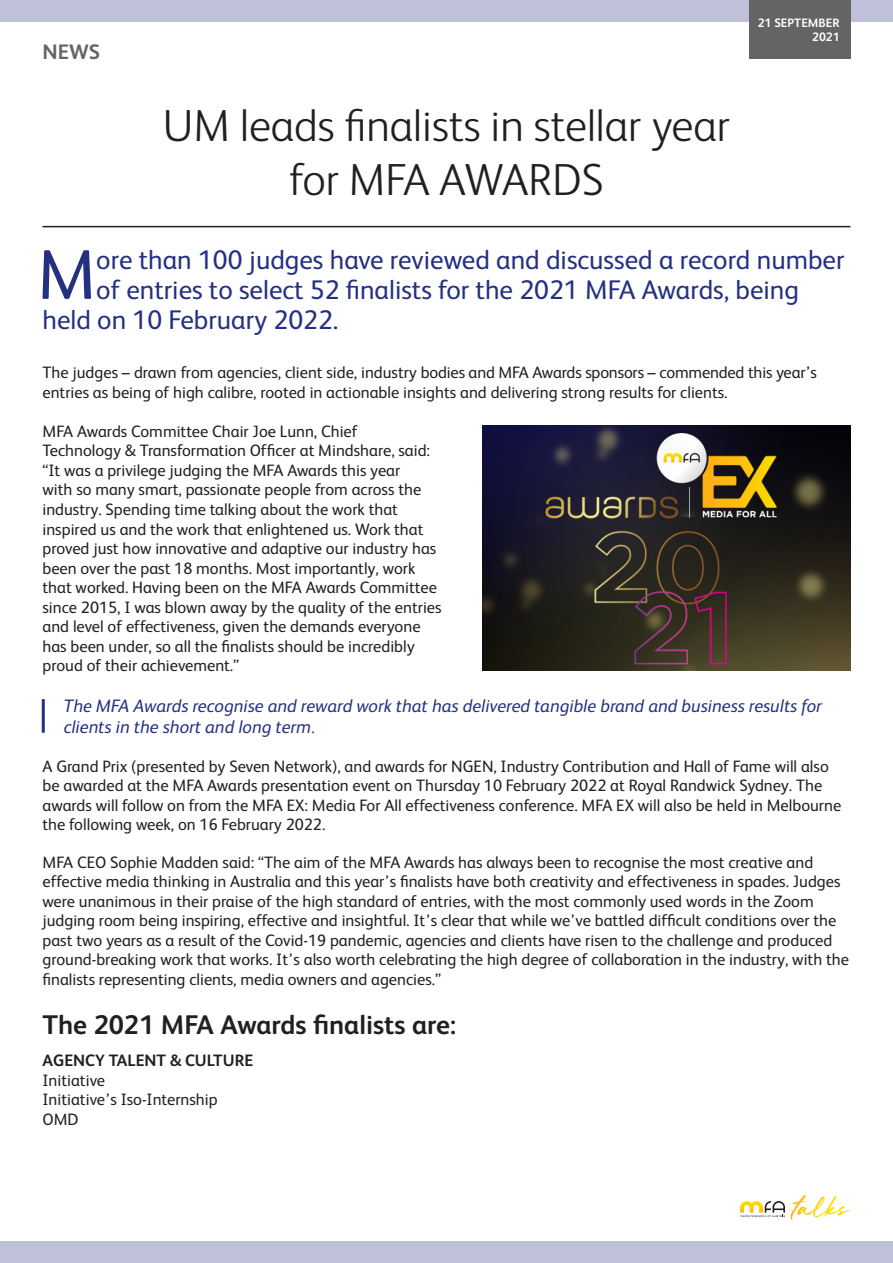
<style>
.page{position:relative;width:893px;height:1263px;background:#fff}
.page>*{position:absolute;margin:0;border:0;box-sizing:border-box;transform-origin:0 0}
.t1{font:70.5px "FS Albert";color:#253081}
.t2{font:300 45px "FS Albert";color:#231f20}
.t3{font:27px "FS Albert";color:#253081}
.t4{font:700 27px "FS Albert";color:#231f20}
.t5{font:700 21px "FS Albert";color:#636466}
.t6{font:italic 18px/21px "FS Albert";color:#253081}
.t7{font:16.5px/19.5px "FS Albert";color:#231f20}
.t8{font:700 16.5px "FS Albert";color:#231f20}
.t9{font:700 12.15px "FS Albert";color:#fff}
</style>
<div class="page">
<svg style="left:740px;top:1195px;width:110px;height:25px"></svg>
<div style="left:0;top:0;width:893px;height:21px;background:#bec1d9"></div>
<div style="left:0;top:1242px;width:893px;height:21px;background:#bec1d9"></div>
<div style="left:749px;top:0;width:101px;height:59px;background:#636466"></div>
<img style="left:483px;top:426px;width:367px;height:245px">
<hr style="left:42px;top:699px;width:3px;height:34px;background:#253081">
<hr style="left:43px;top:226px;width:807px;height:1px;background:#231f20">
<p class="t5" style="left:43px;top:37px;width:59px">NEWS</p>
<p class="t2" style="left:163px;top:96px;width:569px">UM leads finalists in stellar year</p>
<p class="t2" style="left:289px;top:150px;width:316px">for MFA AWARDS</p>
<p class="t9" style="left:758px;top:14px;width:83px">21 SEPTEMBER</p>
<p class="t9" style="left:812px;top:29px;width:29px">2021</p>
<p class="t1" style="left:37px;top:228px;width:61px">M</p>
<p class="t3" style="left:96px;top:242px;width:750px">ore than 100 judges have reviewed and discussed a record number</p>
<p class="t3" style="left:96px;top:272px;width:704px">of entries to select 52 finalists for the 2021 MFA Awards, being</p>
<p class="t3" style="left:43px;top:302px;width:297px">held on 10 February 2022.</p>
<p class="t7" style="left:43px;top:362px;width:776px">The judges – drawn from agencies, client side, industry bodies and MFA Awards sponsors – commended this year’s entries as being of high calibre, rooted in actionable insights and delivering strong results for clients.</p>
<p class="t7" style="left:43px;top:421px;width:401px">MFA Awards Committee Chair Joe Lunn, Chief<br>Technology &amp; Transformation Officer at Mindshare, said: “It was a privilege judging the MFA Awards this year<br>with so many smart, passionate people from across the industry. Spending time talking about the work that inspired us and the work that enlightened us. Work that proved just how innovative and adaptive our industry has been over the past 18 months. Most importantly, work that worked. Having been on the MFA Awards Committee since 2015, I was blown away by the quality of the entries and level of effectiveness, given the demands everyone has been under, so all the finalists should be incredibly proud of their achievement.”</p>
<p class="t6" style="left:64px;top:694px;width:759px">The MFA Awards recognise and reward work that has delivered tangible brand and business results for clients in the short and long term.</p>
<p class="t7" style="left:43px;top:755px;width:800px">A Grand Prix (presented by Seven Network), and awards for NGEN, Industry Contribution and Hall of Fame will also be awarded at the MFA Awards presentation event on Thursday 10 February 2022 at Royal Randwick Sydney. The awards will follow on from the MFA EX: Media For All effectiveness conference. MFA EX will also be held in Melbourne the following week, on 16 February 2022.</p>
<p class="t7" style="left:43px;top:851px;width:808px">MFA CEO Sophie Madden said: “The aim of the MFA Awards has always been to recognise the most creative and effective media thinking in Australia and this year’s finalists have both creativity and effectiveness in spades. Judges were unanimous in their praise of the high standard of entries, with the most commonly used words in the Zoom judging room being inspiring, effective and insightful. It’s clear that while we’ve battled difficult conditions over the past two years as a result of the Covid-19 pandemic, agencies and clients have risen to the challenge and produced ground-breaking work that works. It’s also worth celebrating the high degree of collaboration in the industry, with the finalists representing clients, media owners and agencies.”</p>
<p class="t4" style="left:43px;top:1006px;width:415px">The 2021 MFA Awards finalists are:</p>
<p class="t8" style="left:43px;top:1049px;width:212px">AGENCY TALENT &amp; CULTURE</p>
<p class="t7" style="left:43px;top:1069px;width:64px">Initiative</p>
<p class="t7" style="left:43px;top:1089px;width:177px">Initiative’s Iso-Internship</p>
<p class="t7" style="left:43px;top:1108px;width:38px">OMD</p>
</div>
